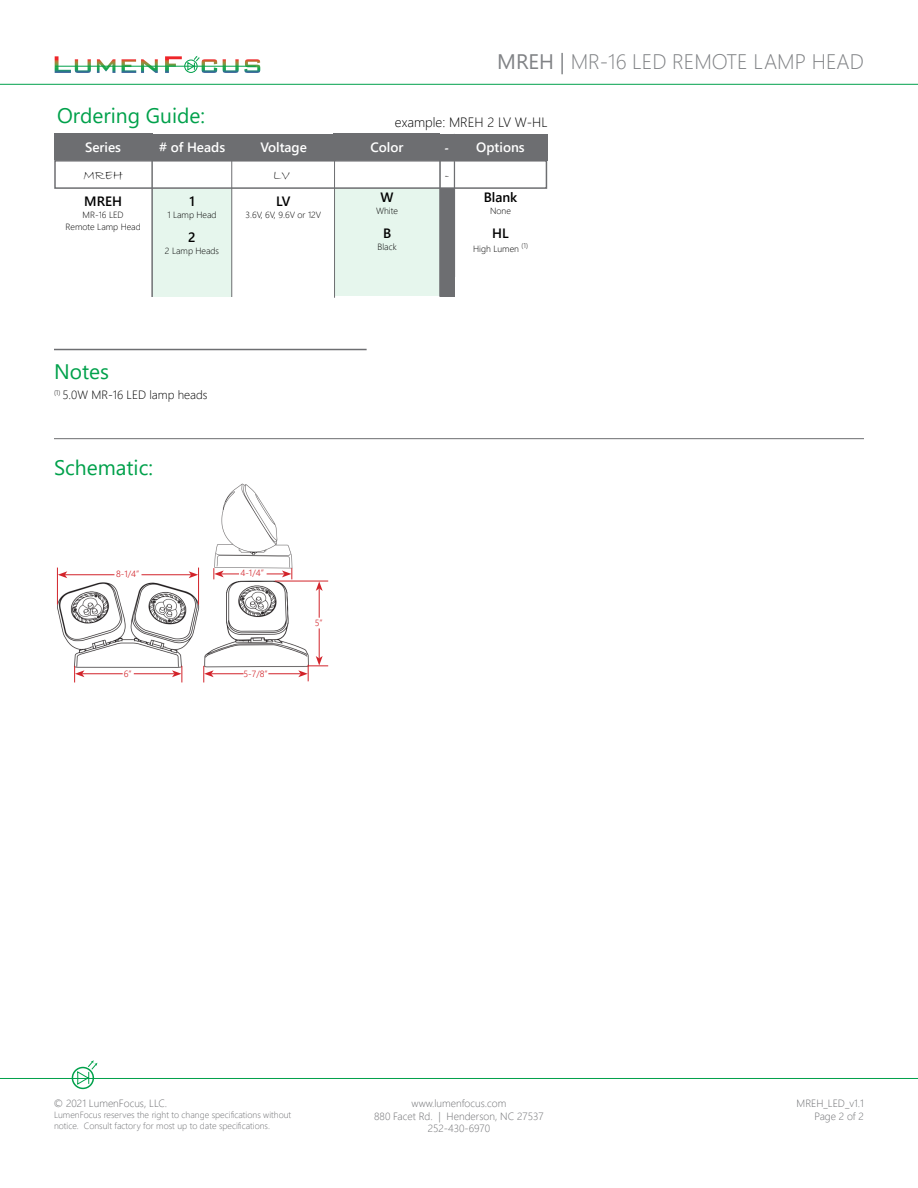
<style>
.page{position:relative;width:918px;height:1188px;background:#fff}
.page>*{position:absolute;margin:0;border:0;box-sizing:border-box;transform-origin:0 0}
.t1{font:21px "Segoe UI";color:#00a14b}
.t2{font:300 21px "Segoe UI";color:#808285}
.t3{font:600 13.5px "Segoe UI";color:#fff}
.t4{font:300 13.5px "Segoe UI";color:#000}
.t5{font:600 13.5px "Segoe UI";color:#000}
.t6{font:13.5px "Bradley Hand ITC";color:#000}
.t7{font:13.5px "Kristen ITC";color:#fff}
.t8{font:300 12px "Segoe UI";color:#000}
.t9{font:300 10.5px/12.6px "Segoe UI";color:#6d6e71;text-align:center}
.t10{font:300 9px/10.8px "Segoe UI";color:#6d6e71}
.t11{font:300 9px/12px "Segoe UI";color:#000;text-align:center}
.t12{font:300 9px "Segoe UI";color:#d2232a}
.s1{font-weight:400}
</style>
<div class="page">
<svg style="left:55px;top:56px;width:36px;height:17px"></svg>
<svg style="left:97px;top:59px;width:18px;height:14px"></svg>
<svg style="left:122px;top:59px;width:36px;height:14px"></svg>
<svg style="left:223px;top:59px;width:37px;height:14px"></svg>
<hr style="left:55px;top:66px;width:201px;height:1px;background:#00a14b">
<svg style="left:165px;top:56px;width:52px;height:17px"></svg>
<hr style="left:0;top:84px;width:918px;height:1px;background:#00a14b">
<hr style="left:0;top:1078px;width:918px;height:1px;background:#00a14b">
<div style="left:72px;top:1067px;width:22px;height:22px;border:2px solid #00a14b;border-radius:50%"></div>
<svg style="left:77px;top:1060px;width:20px;height:25px"></svg>
<div style="left:334px;top:189px;width:106px;height:107px;background:#e6f6ed"></div>
<div style="left:54px;top:160px;width:493px;height:29px;border:2px solid #6d6e71"></div>
<div style="left:152px;top:189px;width:80px;height:108px;background:#e6f6ed"></div>
<div style="left:440px;top:188px;width:15px;height:109px;background:#6d6e71"></div>
<div style="left:54px;top:134px;width:98px;height:26px;background:#6d6e71"></div>
<div style="left:152px;top:134px;width:80px;height:26px;background:#6d6e71"></div>
<div style="left:440px;top:134px;width:14px;height:26px;background:#6d6e71"></div>
<hr style="left:454px;top:134px;width:1px;height:118px;background:#6d6e71">
<hr style="left:152px;top:134px;width:1px;height:163px;background:#6d6e71">
<hr style="left:232px;top:148px;width:1px;height:149px;background:#6d6e71">
<div style="left:333px;top:134px;width:107px;height:26px;background:#6d6e71"></div>
<hr style="left:54px;top:438px;width:810px;height:1px;background:#6d6e71">
<div style="left:232px;top:134px;width:103px;height:26px;background:#6d6e71"></div>
<hr style="left:440px;top:157px;width:1px;height:140px;background:#6d6e71">
<div style="left:454px;top:134px;width:93px;height:26px;background:#6d6e71"></div>
<hr style="left:334px;top:158px;width:1px;height:140px;background:#6d6e71">
<img style="left:56px;top:483px;width:253px;height:185px">
<svg style="left:213px;top:568px;width:26px;height:11px"></svg>
<svg style="left:267px;top:568px;width:25px;height:11px"></svg>
<hr style="left:57px;top:568px;width:1px;height:37px;background:#d2232a">
<hr style="left:198px;top:568px;width:1px;height:37px;background:#d2232a">
<hr style="left:65px;top:574px;width:49px;height:1px;background:#d2232a">
<svg style="left:58px;top:571px;width:9px;height:7px"></svg>
<hr style="left:142px;top:574px;width:49px;height:1px;background:#d2232a">
<svg style="left:189px;top:571px;width:9px;height:7px"></svg>
<hr style="left:82px;top:673px;width:41px;height:1px;background:#d2232a">
<svg style="left:74px;top:666px;width:10px;height:16px"></svg>
<hr style="left:134px;top:673px;width:40px;height:1px;background:#d2232a">
<svg style="left:172px;top:666px;width:11px;height:16px"></svg>
<hr style="left:211px;top:673px;width:33px;height:1px;background:#d2232a">
<svg style="left:203px;top:666px;width:11px;height:16px"></svg>
<hr style="left:268px;top:673px;width:33px;height:1px;background:#d2232a">
<hr style="left:275px;top:581px;width:53px;height:1px;background:#d2232a">
<svg style="left:316px;top:581px;width:7px;height:37px"></svg>
<hr style="left:319px;top:628px;width:1px;height:30px;background:#d2232a">
<svg style="left:298px;top:656px;width:30px;height:25px"></svg>
<hr style="left:54px;top:349px;width:313px;height:1px;background:#6d6e71">
<h1 class="t2" style="left:497px;top:42px;width:368px"><span class="s1">MREH |</span> MR-16 LED REMOTE LAMP HEAD</h1>
<h1 class="t1" style="left:57px;top:96px;width:150px">Ordering Guide:</h1>
<h2 class="t3" style="left:85px;top:134px;width:38px">Series</h2>
<h2 class="t3" style="left:159px;top:134px;width:67px"># of Heads</h2>
<h2 class="t6" style="left:83px;top:167px;width:41px">MREH</h2>
<h2 class="t5" style="left:84px;top:188px;width:39px">MREH</h2>
<p class="t11" style="left:66px;top:207px;width:77px">MR-16 LED<br>Remote Lamp Head</p>
<h2 class="t5" style="left:189px;top:188px;width:7px">1</h2>
<p class="t11" style="left:167px;top:207px;width:51px">1 Lamp Head</p>
<h2 class="t5" style="left:188px;top:224px;width:9px">2</h2>
<p class="t11" style="left:165px;top:243px;width:56px">2 Lamp Heads</p>
<h2 class="t4" style="left:395px;top:109px;width:154px">example: MREH 2 LV W-HL</h2>
<h2 class="t3" style="left:370px;top:134px;width:35px">Color</h2>
<h2 class="t3" style="left:260px;top:134px;width:48px">Voltage</h2>
<h2 class="t3" style="left:476px;top:134px;width:50px">Options</h2>
<h2 class="t5" style="left:484px;top:185px;width:35px">Blank</h2>
<p class="t11" style="left:490px;top:204px;width:22px">None</p>
<h2 class="t5" style="left:492px;top:221px;width:18px">HL</h2>
<p class="t11" style="left:473px;top:242px;width:56px">High Lumen <sup>(1)</sup></p>
<h2 class="t7" style="left:445px;top:140px;width:5px">-</h2>
<h2 class="t6" style="left:445px;top:167px;width:6px">-</h2>
<h2 class="t6" style="left:273px;top:167px;width:18px">LV</h2>
<h2 class="t5" style="left:381px;top:185px;width:15px">W</h2>
<p class="t11" style="left:376px;top:204px;width:23px">White</p>
<h2 class="t5" style="left:383px;top:221px;width:10px">B</h2>
<p class="t11" style="left:377px;top:240px;width:21px">Black</p>
<h2 class="t5" style="left:276px;top:188px;width:16px">LV</h2>
<p class="t11" style="left:245px;top:208px;width:77px">3.6V, 6V, 9.6V or 12V</p>
<h1 class="t1" style="left:54px;top:352px;width:57px">Notes</h1>
<h3 class="t8" style="left:54px;top:384px;width:155px"><sup>(1)</sup> 5.0W MR-16 LED lamp heads</h3>
<h1 class="t1" style="left:54px;top:448px;width:100px">Schematic:</h1>
<p class="t12" style="left:116px;top:565px;width:25px">8-1/4”</p>
<p class="t12" style="left:240px;top:565px;width:25px">4-1/4”</p>
<p class="t12" style="left:124px;top:665px;width:9px">6”</p>
<p class="t12" style="left:244px;top:665px;width:26px">5-7/8”</p>
<p class="t12" style="left:315px;top:614px;width:9px">5”</p>
<p class="t9" style="left:374px;top:1096px;width:171px">www.lumenfocus.com<br>880 Facet Rd. | Henderson, NC 27537<br>252-430-6970</p>
<p class="t9" style="left:54px;top:1096px;width:115px">© 2021 LumenFocus, LLC.</p>
<p class="t10" style="left:54px;top:1109px;width:239px">LumenFocus reserves the right to change specifications without notice. Consult factory for most up to date specifications.</p>
<p class="t9" style="left:797px;top:1096px;width:69px;text-align:right">MREH_LED_v1.1<br>Page 2 of 2</p>
</div>
